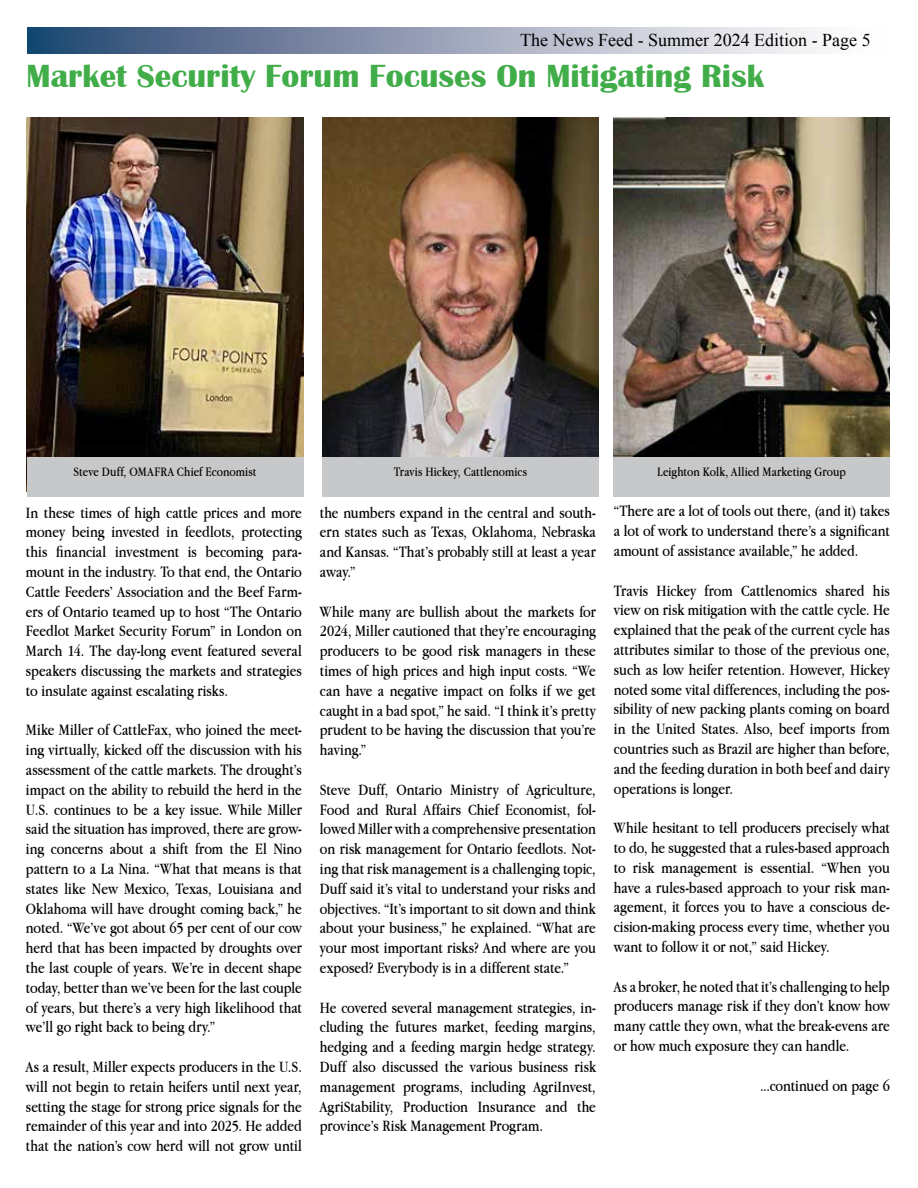
<style>
.page{position:relative;width:918px;height:1188px;background:#fff}
.page>*{position:absolute;margin:0;border:0;box-sizing:border-box;transform-origin:0 0}
.t1{font:700 33px "Britannic";color:#41ad49}
.t2{font:18px "Times New Roman";color:#000}
.t3{font:16.5px/19.8px "Apple Garamond";color:#000;text-align:justify}
.t4{font:13.5px "Apple Garamond";letter-spacing:.005em;color:#000}
</style>
<div class="page">
<svg style="left:27px;top:28px;width:790px;height:25px"></svg>
<img style="left:27px;top:117px;width:276px;height:340px">
<img style="left:322px;top:117px;width:277px;height:340px">
<img style="left:613px;top:117px;width:277px;height:340px">
<div style="left:27px;top:457px;width:276px;height:40px;background:#c7c8ca"></div>
<div style="left:322px;top:457px;width:277px;height:40px;background:#c7c8ca"></div>
<div style="left:613px;top:457px;width:277px;height:40px;background:#c7c8ca"></div>
<p class="t2" style="left:520px;top:28px;width:352px">The News Feed - Summer 2024 Edition - Page 5</p>
<h1 class="t1" style="left:27px;top:58px;width:739px">Market Security Forum Focuses On Mitigating Risk</h1>
<p class="t4" style="left:74px;top:464px;width:184px">Steve Duff, OMAFRA Chief Economist</p>
<p class="t4" style="left:394px;top:464px;width:135px">Travis Hickey, Cattlenomics</p>
<p class="t4" style="left:657px;top:464px;width:190px">Leighton Kolk, Allied Marketing Group</p>
<p class="t3" style="left:26px;top:502px;width:278px">In these times of high cattle prices and more money being invested in feedlots, protecting this financial investment is becoming para&shy;mount in the industry. To that end, the Ontario Cattle Feeders’ Association and the Beef Farm&shy;ers of Ontario teamed up to host “The Ontario Feedlot Market Security Forum” in London on March 14. The day-long event featured several speakers discussing the markets and strategies to insulate against escalating risks.</p>
<p class="t3" style="left:26px;top:720px;width:278px">Mike Miller of CattleFax, who joined the meet&shy;ing virtually, kicked off the discussion with his assessment of the cattle markets. The drought’s impact on the ability to rebuild the herd in the U.S. continues to be a key issue. While Miller said the situation has improved, there are grow&shy;ing concerns about a shift from the El Nino pattern to a La Nina. “What that means is that states like New Mexico, Texas, Louisiana and Oklahoma will have drought coming back,” he noted. “We’ve got about 65 per cent of our cow herd that has been impacted by droughts over the last couple of years. We’re in decent shape today, better than we’ve been for the last couple of years, but there’s a very high likelihood that we’ll go right back to being dry.”</p>
<p class="t3" style="left:26px;top:1056px;width:278px">As a result, Miller expects producers in the U.S. will not begin to retain heifers until next year, setting the stage for strong price signals for the remainder of this year and into 2025. He added that the nation’s cow herd will not grow until</p>
<p class="t3" style="left:320px;top:502px;width:278px">the numbers expand in the central and south&shy;ern states such as Texas, Oklahoma, Nebraska and Kansas. “That’s probably still at least a year away.”</p>
<p class="t3" style="left:320px;top:601px;width:278px">While many are bullish about the markets for 2024, Miller cautioned that they’re encouraging producers to be good risk managers in these times of high prices and high input costs. “We can have a negative impact on folks if we get caught in a bad spot,” he said. “I think it’s pretty prudent to be having the discussion that you’re having.”</p>
<p class="t3" style="left:320px;top:779px;width:278px">Steve Duff, Ontario Ministry of Agriculture, Food and Rural Affairs Chief Economist, fol&shy;lowed Miller with a comprehensive presentation on risk management for Ontario feedlots. Not&shy;ing that risk management is a challenging topic, Duff said it’s vital to understand your risks and objectives. “It’s important to sit down and think about your business,” he explained. “What are your most important risks? And where are you exposed? Everybody is in a different state.”</p>
<p class="t3" style="left:320px;top:997px;width:278px">He covered several management strategies, in&shy;cluding the futures market, feeding margins, hedging and a feeding margin hedge strategy.<br>Duff also discussed the various business risk management programs, including AgriInvest, AgriStability, Production Insurance and the province’s Risk Management Program.</p>
<p class="t3" style="left:614px;top:501px;width:278px">“There are a lot of tools out there, (and it) takes a lot of work to understand there’s a significant amount of assistance available,” he added.</p>
<p class="t3" style="left:614px;top:580px;width:278px">Travis Hickey from Cattlenomics shared his view on risk mitigation with the cattle cycle. He explained that the peak of the current cycle has attributes similar to those of the previous one, such as low heifer retention. However, Hickey noted some vital differences, including the pos&shy;sibility of new packing plants coming on board in the United States. Also, beef imports from countries such as Brazil are higher than before, and the feeding duration in both beef and dairy operations is longer.</p>
<p class="t3" style="left:614px;top:818px;width:278px">While hesitant to tell producers precisely what to do, he suggested that a rules-based approach to risk management is essential. “When you have a rules-based approach to your risk man&shy;agement, it forces you to have a conscious de&shy;cision-making process every time, whether you want to follow it or not,” said Hickey.</p>
<p class="t3" style="left:614px;top:976px;width:277px">As a broker, he noted that it’s challenging to help producers manage risk if they don’t know how many cattle they own, what the break-evens are or how much exposure they can handle.</p>
<p class="t3" style="left:760px;top:1075px;width:131px">...continued on page 6</p>
</div>
